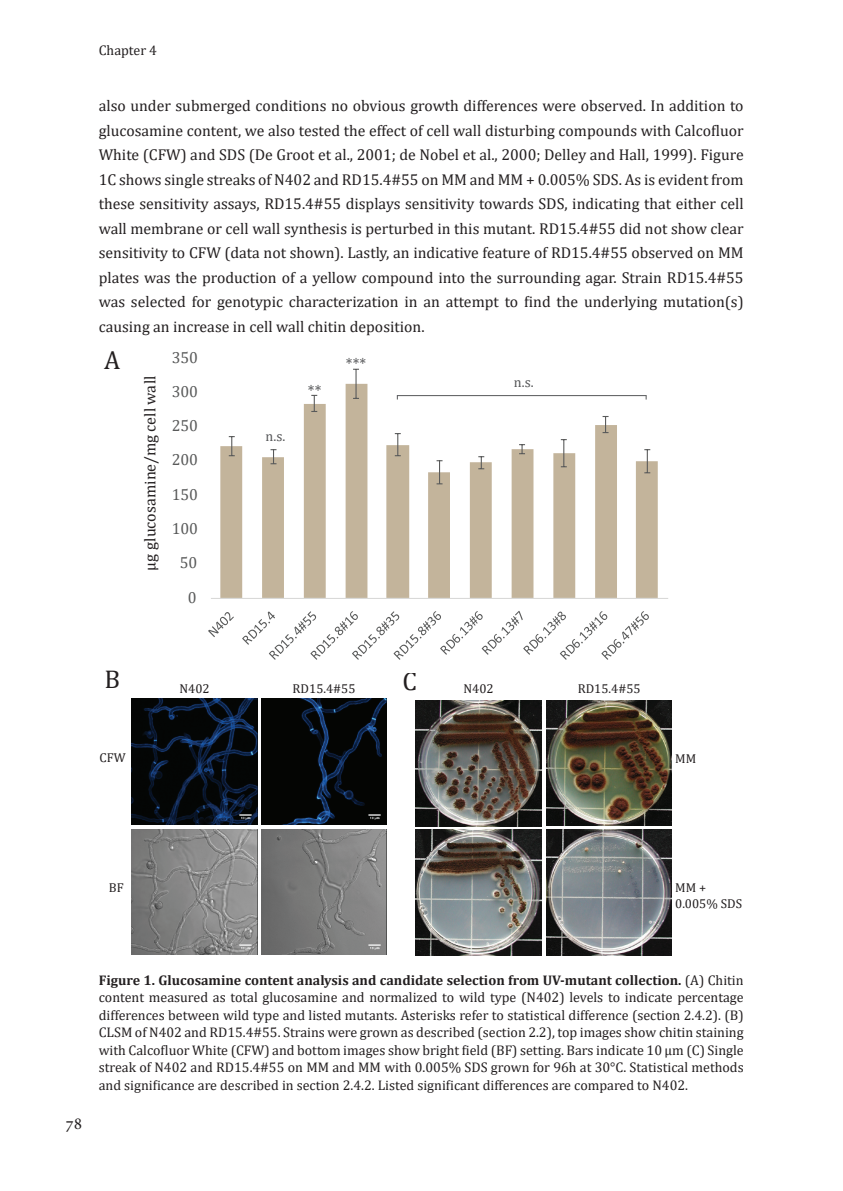
<style>
.page{position:relative;width:843px;height:1191px;background:#fff}
.page>*{position:absolute;margin:0;border:0;box-sizing:border-box;transform-origin:0 0}
.t1{font:25.72px "Cambria";color:#231f20}
.t2{font:17.5px "Minion Pro";color:#231f20}
.t3{font:16.1px "Cambria";letter-spacing:-.005em;color:#595a5a}
.t4{font:15.92px "Cambria";letter-spacing:.015em;color:#231f20}
.t5{font:15.75px/24.5px "Cambria";color:#231f20;text-align:justify}
.t6{font:15.75px "Cambria";color:#57585a}
.t7{font:14.17px "Cambria";color:#57585a}
.t8{font:14px/17.5px "Cambria";color:#231f20;text-align:justify}
.t9{font:12.95px/15.4px "Cambria";color:#231f20}
.s1{font-weight:700}
</style>
<div class="page">
<img style="left:132px;top:829px;width:125px;height:126px">
<img style="left:132px;top:699px;width:125px;height:125px">
<img style="left:261px;top:829px;width:126px;height:126px">
<img style="left:261px;top:699px;width:126px;height:125px">
<img style="left:546px;top:700px;width:126px;height:126px">
<img style="left:546px;top:830px;width:126px;height:125px">
<img style="left:416px;top:830px;width:125px;height:125px">
<img style="left:416px;top:700px;width:125px;height:126px">
<svg style="left:220px;top:384px;width:438px;height:214px"></svg>
<svg style="left:229px;top:436px;width:6px;height:20px"></svg>
<svg style="left:271px;top:449px;width:5px;height:15px"></svg>
<svg style="left:311px;top:395px;width:6px;height:17px"></svg>
<svg style="left:353px;top:369px;width:6px;height:30px"></svg>
<svg style="left:395px;top:433px;width:6px;height:23px"></svg>
<svg style="left:437px;top:460px;width:6px;height:24px"></svg>
<svg style="left:478px;top:456px;width:6px;height:13px"></svg>
<svg style="left:519px;top:444px;width:6px;height:10px"></svg>
<svg style="left:561px;top:439px;width:6px;height:28px"></svg>
<svg style="left:603px;top:416px;width:6px;height:17px"></svg>
<svg style="left:644px;top:449px;width:6px;height:24px"></svg>
<hr style="left:211px;top:598px;width:457px;height:1px;background:#d9d9d8">
<svg style="left:208px;top:612px;width:26px;height:25px"></svg>
<svg style="left:242px;top:611px;width:407px;height:49px"></svg>
<hr style="left:397px;top:395px;width:250px;height:1px;background:#57585a">
<p class="t8" style="left:99px;top:41px;width:60px">Chapter 4</p>
<p class="t5" style="left:99px;top:93px;width:646px">also under submerged conditions no obvious growth differences were observed. In addition to glucosamine content, we also tested the effect of cell wall disturbing compounds with Calcofluor White (CFW) and SDS (De Groot et al., 2001; de Nobel et al., 2000; Delley and Hall, 1999). Figure 1C shows single streaks of N402 and RD15.4#55 on MM and MM + 0.005% SDS. As is evident from these sensitivity assays, RD15.4#55 displays sensitivity towards SDS, indicating that either cell wall membrane or cell wall synthesis is perturbed in this mutant. RD15.4#55 did not show clear sensitivity to CFW (data not shown). Lastly, an indicative feature of RD15.4#55 observed on MM plates was the production of a yellow compound into the surrounding agar. Strain RD15.4#55 was selected for genotypic characterization in an attempt to find the underlying mutation(s) causing an increase in cell wall chitin deposition.</p>
<h1 class="t1" style="left:104px;top:345px;width:18px">A</h1>
<p class="t3" style="left:172px;top:347px;width:28px">350</p>
<p class="t4" style="left:141px;top:571px;width:197px;rotate:-90deg">µg glucosamine/mg cell wall</p>
<p class="t6" style="left:308px;top:381px;width:15px">**</p>
<p class="t3" style="left:172px;top:382px;width:28px">300</p>
<p class="t3" style="left:172px;top:416px;width:28px">250</p>
<p class="t7" style="left:266px;top:428px;width:21px">n.s.</p>
<p class="t3" style="left:172px;top:450px;width:28px">200</p>
<p class="t3" style="left:172px;top:485px;width:28px">150</p>
<p class="t3" style="left:172px;top:519px;width:28px">100</p>
<p class="t3" style="left:180px;top:553px;width:19px">50</p>
<p class="t3" style="left:188px;top:588px;width:10px">0</p>
<p class="t6" style="left:346px;top:354px;width:22px">***</p>
<p class="t7" style="left:514px;top:374px;width:21px">n.s.</p>
<h1 class="t1" style="left:105px;top:664px;width:17px">B</h1>
<h1 class="t1" style="left:402px;top:666px;width:16px">C</h1>
<p class="t9" style="left:293px;top:681px;width:64px">RD15.4#55</p>
<p class="t9" style="left:464px;top:681px;width:32px">N402</p>
<p class="t9" style="left:578px;top:681px;width:64px">RD15.4#55</p>
<p class="t9" style="left:179px;top:681px;width:32px">N402</p>
<p class="t9" style="left:100px;top:749px;width:28px">CFW</p>
<p class="t9" style="left:675px;top:751px;width:23px">MM</p>
<p class="t9" style="left:109px;top:880px;width:16px">BF</p>
<p class="t9" style="left:675px;top:880px;width:68px">MM +<br>0.005% SDS</p>
<p class="t2" style="left:65px;top:1111px;width:19px">78</p>
<p class="t8" style="left:99px;top:971px;width:646px"><span class="s1">Figure 1. Glucosamine content analysis and candidate selection from UV-mutant collection.</span> (A) Chitin content measured as total glucosamine and normalized to wild type (N402) levels to indicate percentage differences between wild type and listed mutants. Asterisks refer to statistical difference (section 2.4.2). (B)<br>CLSM of N402 and RD15.4#55. Strains were grown as described (section 2.2), top images show chitin staining with Calcofluor White (CFW) and bottom images show bright field (BF) setting. Bars indicate 10 µm (C) Single streak of N402 and RD15.4#55 on MM and MM with 0.005% SDS grown for 96h at 30°C. Statistical methods and significance are described in section 2.4.2. Listed significant differences are compared to N402.</p>
</div>
